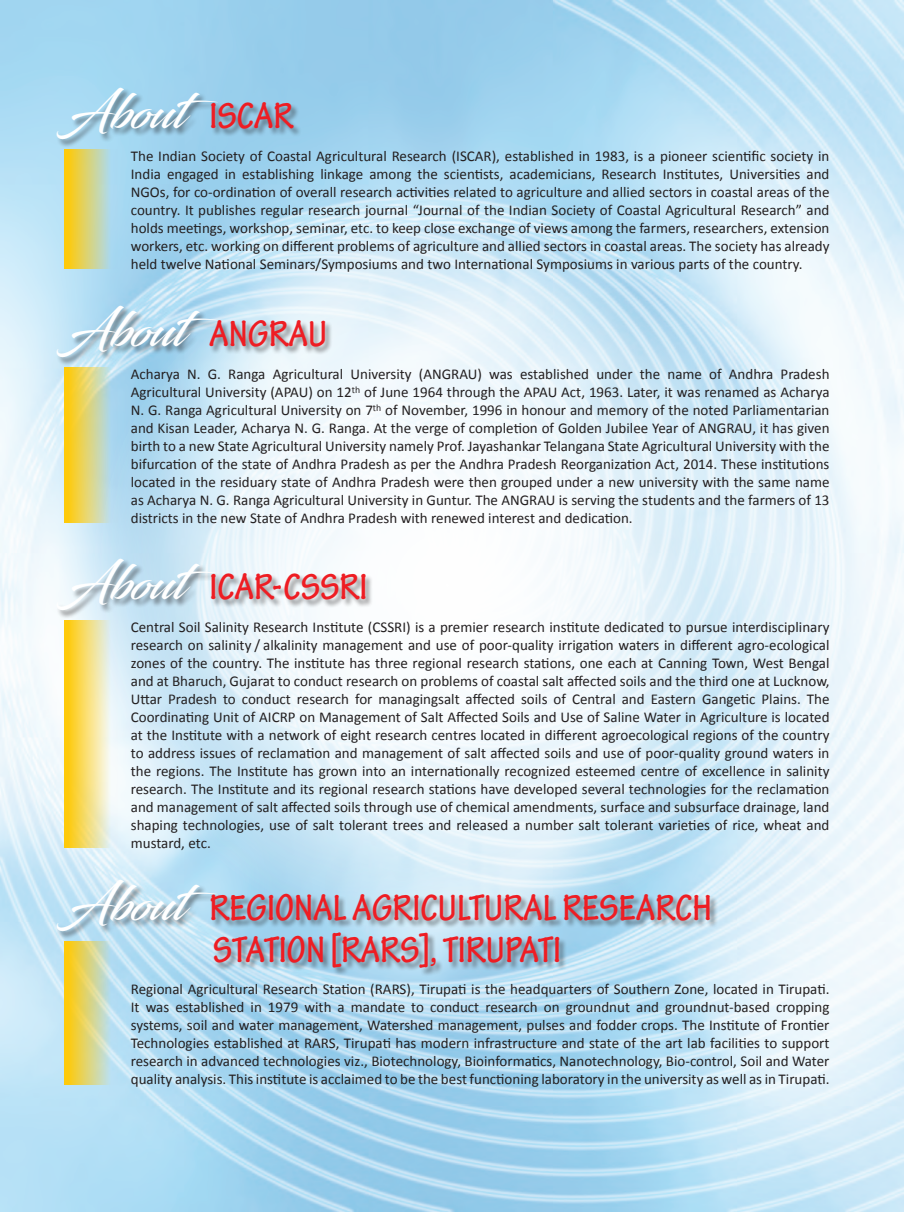
<style>
.page{position:relative;width:904px;height:1212px;background:#fff}
.page>*{position:absolute;margin:0;border:0;box-sizing:border-box;transform-origin:0 0}
.t1{font:48px "Blacksword";color:#fff}
.t2{font:700 condensed 39px/42px "Tekton Pro";color:#ee1d23;text-align:center}
.t3{font:15px/18px "Calibri";color:#231f20;text-align:justify}
.s1{font-family:"Tekton Pro";font-weight:700;font-stretch:condensed;font-size:39px;color:#ee1d23}
.s2{font-family:"Blacksword";font-weight:400;font-stretch:normal;font-size:48px;color:#fff}
</style>
<div class="page">
<img style="left:0;top:0;width:904px;height:1212px">
<svg style="left:87px;top:225px;width:719px;height:719px"></svg>
<div style="left:56px;top:88px;width:246px;height:61px;background:#231f20;opacity:.5"></div>
<div style="left:56px;top:306px;width:277px;height:60px;background:#231f20;opacity:.5"></div>
<div style="left:56px;top:558px;width:317px;height:61px;background:#231f20;opacity:.5"></div>
<div style="left:56px;top:879px;width:662px;height:97px;background:#231f20;opacity:.5"></div>
<div style="left:64px;top:150px;width:53px;height:119px;background:linear-gradient(to right,#ffca00,#a2dcff)"></div>
<svg style="left:64px;top:368px;width:53px;height:155px;background:#d9d482"></svg>
<div style="left:64px;top:620px;width:53px;height:227px;background:linear-gradient(to right,#ffc700,#eafbff)"></div>
<svg style="left:64px;top:941px;width:53px;height:143px;background:#dcd683"></svg>
<h1 class="t1" style="left:64px;top:84px;width:193px">About<span class="s1">ISCAR</span></h1>
<p class="t3" style="left:131px;top:147px;width:700px">The Indian Society of Coastal Agricultural Research (ISCAR), established in 1983, is a pioneer scientific society in India engaged in establishing linkage among the scientists, academicians, Research Institutes, Universities and NGOs, for co-ordination of overall research activities related to agriculture and allied sectors in coastal areas of the country. It publishes regular research journal “Journal of the Indian Society of Coastal Agricultural Research” and holds meetings, workshop, seminar, etc. to keep close exchange of views among the farmers, researchers, extension workers, etc. working on different problems of agriculture and allied sectors in coastal areas. The society has already held twelve National Seminars/Symposiums and two International Symposiums in various parts of the country.</p>
<h2 class="t2" style="left:64px;top:314px;width:166px"><span class="s2">About</span>ANGRAU</h2>
<p class="t3" style="left:131px;top:365px;width:700px">Acharya N. G. Ranga Agricultural University (ANGRAU) was established under the name of Andhra Pradesh Agricultural University (APAU) on 12<sup>th</sup> of June 1964 through the APAU Act, 1963. Later, it was renamed as Acharya N. G. Ranga Agricultural University on 7<sup>th</sup> of November, 1996 in honour and memory of the noted Parliamentarian and Kisan Leader, Acharya N. G. Ranga. At the verge of completion of Golden Jubilee Year of ANGRAU, it has given birth to a new State Agricultural University namely Prof. Jayashankar Telangana State Agricultural University with the bifurcation of the state of Andhra Pradesh as per the Andhra Pradesh Reorganization Act, 2014. These institutions located in the residuary state of Andhra Pradesh were then grouped under a new university with the same name as Acharya N. G. Ranga Agricultural University in Guntur. The ANGRAU is serving the students and the farmers of 13 districts in the new State of Andhra Pradesh with renewed interest and dedication.</p>
<h2 class="t2" style="left:64px;top:566px;width:305px"><span class="s2">About</span>ICAR-CSSRI</h2>
<p class="t3" style="left:131px;top:617px;width:700px">Central Soil Salinity Research Institute (CSSRI) is a premier research institute dedicated to pursue interdisciplinary research on salinity / alkalinity management and use of poor-quality irrigation waters in different agro-ecological zones of the country. The institute has three regional research stations, one each at Canning Town, West Bengal and at Bharuch, Gujarat to conduct research on problems of coastal salt affected soils and the third one at Lucknow, Uttar Pradesh to conduct research for managingsalt affected soils of Central and Eastern Gangetic Plains. The Coordinating Unit of AICRP on Management of Salt Affected Soils and Use of Saline Water in Agriculture is located at the Institute with a network of eight research centres located in different agroecological regions of the country to address issues of reclamation and management of salt affected soils and use of poor-quality ground waters in the regions. The Institute has grown into an internationally recognized esteemed centre of excellence in salinity research. The Institute and its regional research stations have developed several technologies for the reclamation and management of salt affected soils through use of chemical amendments, surface and subsurface drainage, land shaping technologies, use of salt tolerant trees and released a number salt tolerant varieties of rice, wheat and mustard, etc.</p>
<h2 class="t2" style="left:64px;top:887px;width:649px"><span class="s2">About</span>REGIONAL AGRICULTURAL RESEARCH<br>STATION [RARS], TI RUPATI</h2>
<p class="t3" style="left:131px;top:980px;width:700px">Regional Agricultural Research Station (RARS), Tirupati is the headquarters of Southern Zone, located in Tirupati.<br>It was established in 1979 with a mandate to conduct research on groundnut and groundnut-based cropping systems, soil and water management, Watershed management, pulses and fodder crops. The Institute of Frontier Technologies established at RARS, Tirupati has modern infrastructure and state of the art lab facilities to support research in advanced technologies viz., Biotechnology, Bioinformatics, Nanotechnology, Bio-control, Soil and Water quality analysis. This institute is acclaimed to be the best functioning laboratory in the university as well as in Tirupati.</p>
</div>
